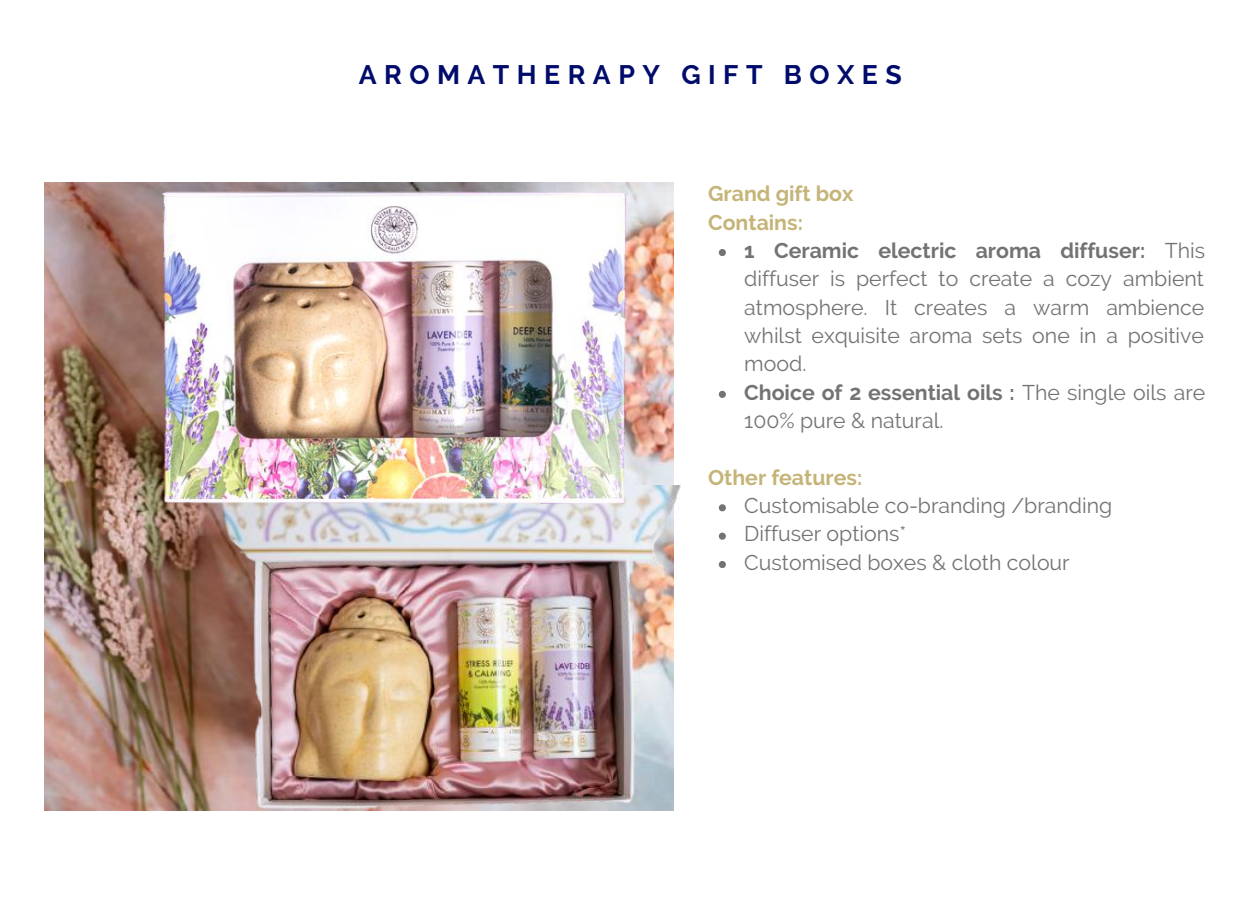
<style>
.page{position:relative;width:1249px;height:900px;background:#fff}
.page>*{position:absolute;margin:0;border:0;box-sizing:border-box;transform-origin:0 0}
.t1{font:700 26.75px "Raleway";letter-spacing:.28em;color:#000b6b}
.t2{font:21.25px/28.2px "Raleway";color:#737373}
.t3{font:700 21.25px/28.2px "Raleway";color:#c5b477}
.s1{font-weight:700}
</style>
<div class="page">
<img style="left:45px;top:182px;width:126px;height:629px">
<img style="left:171px;top:530px;width:503px;height:281px">
<img style="left:86px;top:182px;width:595px;height:348px">
<svg style="left:719px;top:249px;width:7px;height:7px"></svg>
<svg style="left:719px;top:391px;width:7px;height:7px"></svg>
<svg style="left:719px;top:504px;width:7px;height:7px"></svg>
<svg style="left:719px;top:533px;width:7px;height:7px"></svg>
<svg style="left:719px;top:561px;width:7px;height:7px"></svg>
<p class="t1" style="left:359px;top:59px;width:544px">AROMATHERAPY GIFT BOXES</p>
<p class="t3" style="left:708px;top:180px;width:147px">Grand gift box<br>Contains:</p>
<p class="t2" style="left:744px;top:236px;width:462px"><span class="s1">1 Ceramic electric aroma diffuser:</span> This diffuser is perfect to create a cozy ambient atmosphere. It creates a warm ambience whilst exquisite aroma sets one in a positive mood.<br><span class="s1">Choice of 2 essential oils :</span> The single oils are 100% pure &amp; natural.</p>
<p class="t3" style="left:708px;top:463px;width:156px">Other features:</p>
<p class="t2" style="left:744px;top:492px;width:369px">Customisable co-branding /branding<br>Diffuser options*<br>Customised boxes &amp; cloth colour</p>
</div>
